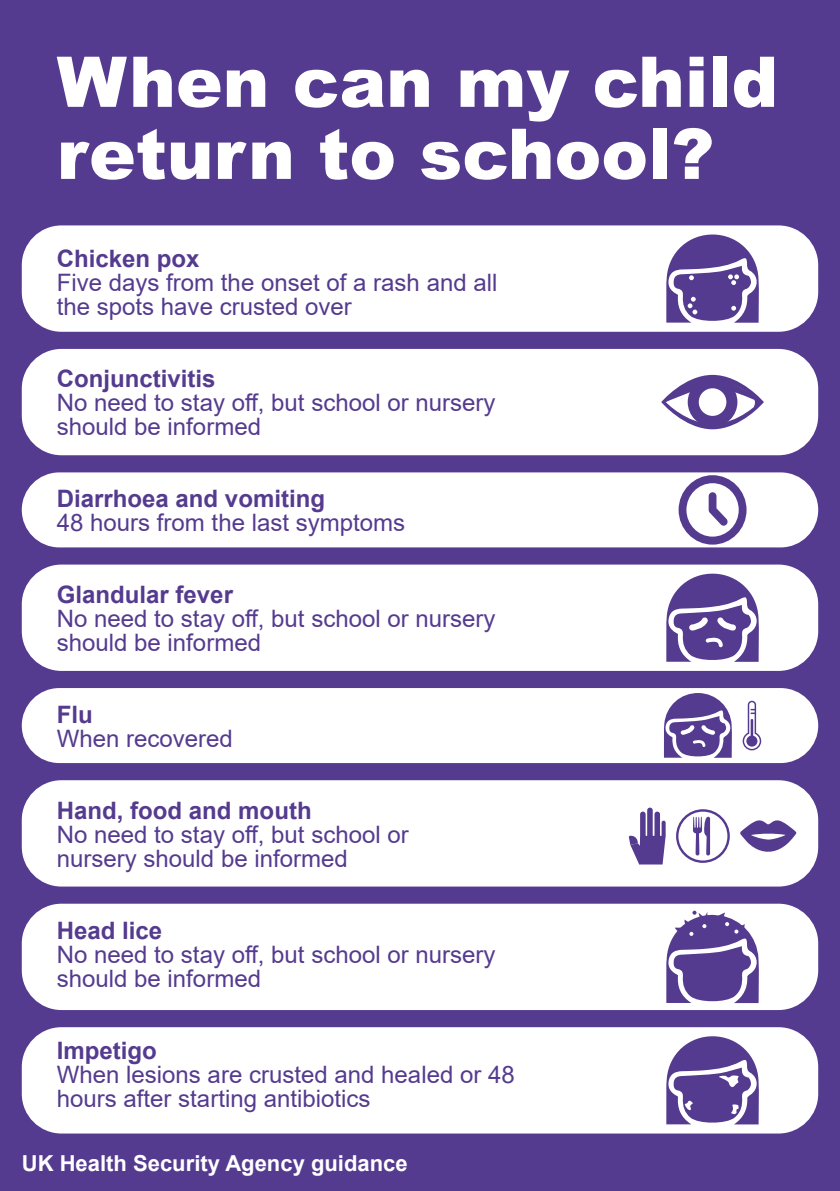
<style>
.page{position:relative;width:840px;height:1191px;background:#fff}
.page>*{position:absolute;margin:0;border:0;box-sizing:border-box;transform-origin:0 0}
.t1{font:900 70px/72px "Arial";color:#fff}
.t2{font:24px/24px "Arial";color:#553b8f}
.t3{font:700 24px "Arial";color:#553b8f}
.t4{font:700 22px "Arial";color:#fff}
</style>
<div class="page">
<div style="left:0;top:0;width:839px;height:1191px;background:#553b8f"></div>
<div style="left:22px;top:225px;width:795px;height:107px;background:#fff;border-radius:40px"></div>
<div style="left:22px;top:349px;width:795px;height:106px;background:#fff;border-radius:40px"></div>
<div style="left:22px;top:688px;width:795px;height:75px;background:#fff;border-radius:37px"></div>
<div style="left:22px;top:564px;width:795px;height:107px;background:#fff;border-radius:40px"></div>
<div style="left:22px;top:780px;width:795px;height:106px;background:#fff;border-radius:40px"></div>
<div style="left:22px;top:903px;width:795px;height:107px;background:#fff;border-radius:40px"></div>
<div style="left:22px;top:1027px;width:795px;height:106px;background:#fff;border-radius:40px"></div>
<div style="left:22px;top:472px;width:795px;height:75px;background:#fff;border-radius:37px"></div>
<svg style="left:666px;top:234px;width:92px;height:89px"></svg>
<svg style="left:661px;top:375px;width:102px;height:54px"></svg>
<svg style="left:666px;top:573px;width:92px;height:89px"></svg>
<svg style="left:664px;top:693px;width:67px;height:64px"></svg>
<svg style="left:742px;top:700px;width:18px;height:50px"></svg>
<svg style="left:628px;top:807px;width:37px;height:57px"></svg>
<svg style="left:740px;top:820px;width:55px;height:32px"></svg>
<svg style="left:676px;top:809px;width:53px;height:54px"></svg>
<svg style="left:666px;top:910px;width:92px;height:93px"></svg>
<svg style="left:666px;top:1036px;width:92px;height:88px"></svg>
<svg style="left:678px;top:475px;width:68px;height:69px"></svg>
<h1 class="t1" style="left:57px;top:44px;width:722px">When can my child return to school?</h1>
<p class="t3" style="left:57px;top:242px;width:144px">Chicken pox</p>
<p class="t2" style="left:57px;top:270px;width:442px">Five days from the onset of a rash and all the spots have crusted over</p>
<p class="t3" style="left:57px;top:362px;width:160px">Conjunctivitis</p>
<p class="t2" style="left:57px;top:390px;width:440px">No need to stay off, but school or nursery should be informed</p>
<p class="t3" style="left:57px;top:482px;width:270px">Diarrhoea and vomiting</p>
<p class="t2" style="left:57px;top:510px;width:350px">48 hours from the last symptoms</p>
<p class="t3" style="left:57px;top:578px;width:178px">Glandular fever</p>
<p class="t2" style="left:57px;top:606px;width:440px">No need to stay off, but school or nursery should be informed</p>
<p class="t3" style="left:57px;top:698px;width:37px">Flu</p>
<p class="t2" style="left:57px;top:726px;width:178px">When recovered</p>
<p class="t3" style="left:57px;top:794px;width:256px">Hand, food and mouth</p>
<p class="t2" style="left:57px;top:822px;width:353px">No need to stay off, but school or nursery should be informed</p>
<p class="t3" style="left:57px;top:914px;width:107px">Head lice</p>
<p class="t2" style="left:57px;top:942px;width:440px">No need to stay off, but school or nursery should be informed</p>
<p class="t3" style="left:57px;top:1034px;width:102px">Impetigo</p>
<p class="t2" style="left:57px;top:1062px;width:459px">When lesions are crusted and healed or 48 hours after starting antibiotics</p>
<p class="t4" style="left:22px;top:1148px;width:387px">UK Health Security Agency guidance</p>
</div>
